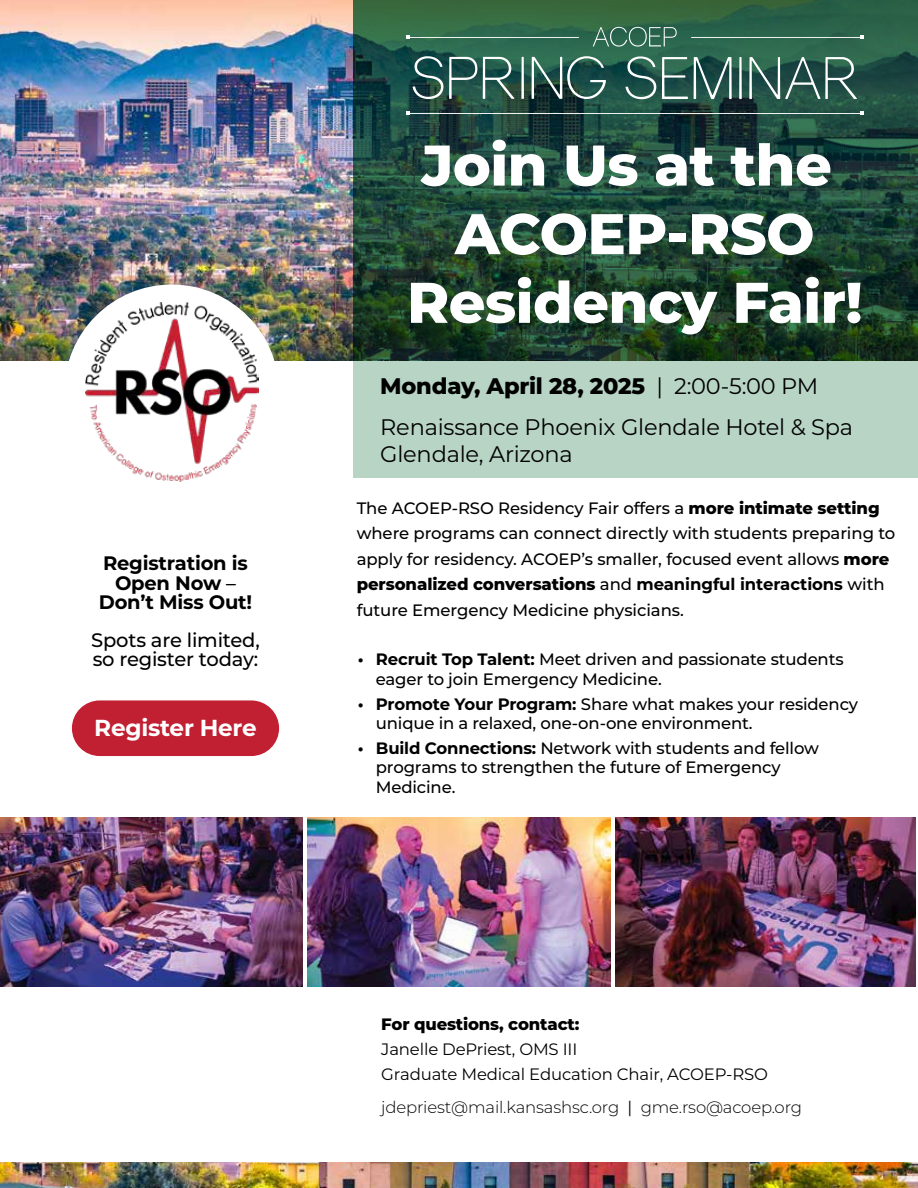
<style>
.page{position:relative;width:918px;height:1188px;background:#fff}
.page>*{position:absolute;margin:0;border:0;box-sizing:border-box;transform-origin:0 0}
.t1{font:800 57.15px/68.7px "Montserrat";letter-spacing:-.01em;color:#fff;text-align:center}
.t2{font:700 23.1px "Montserrat";letter-spacing:-.01em;color:#fff}
.t3{font:22.5px/40.5px "Montserrat";letter-spacing:-.01em;color:#010101}
.t4{font:700 19.5px/19.5px "Montserrat";letter-spacing:-.01em;color:#010101;text-align:center}
.t5{font:500 19.5px/19.5px "Montserrat";letter-spacing:-.01em;color:#010101}
.t6{font:500 16.5px/19.5px "Montserrat";letter-spacing:-.01em;color:#010101}
.t7{font:16.5px/24.9px "Montserrat";letter-spacing:-.01em;color:#010101}
.t8{font:300 16.5px "Montserrat";letter-spacing:-.01em;color:#010101}
.t9{font:800 16.5px "Montserrat";letter-spacing:-.01em;color:#010101}
.s1{font-weight:500}
.s2{font-weight:800}
.s3{font-weight:700}
.s4{font-weight:400}
</style>
<div class="page">
<div style="left:72px;top:700px;width:207px;height:56px;background:#c12033;border-radius:28px"></div>
<div style="left:353px;top:40px;width:565px;height:438px;background:#b7d4c5"></div>
<img style="left:0;top:0;width:353px;height:360px">
<svg style="left:353px;top:0;width:565px;height:360px;background:#204836"></svg>
<div style="left:64px;top:285px;width:215px;height:214px;background:#fff;border-radius:50%"></div>
<img style="left:0;top:1162px;width:918px;height:26px">
<img style="left:85px;top:302px;width:173px;height:179px">
<svg style="left:593px;top:27px;width:84px;height:20px;background:#4b7d68"></svg>
<hr style="left:407px;top:37px;width:172px;height:1px;background:#fff">
<hr style="left:691px;top:37px;width:170px;height:1px;background:#fff">
<hr style="left:408px;top:113px;width:453px;height:1px;background:#fff">
<svg style="left:413px;top:56px;width:30px;height:43px"></svg>
<svg style="left:449px;top:57px;width:28px;height:42px"></svg>
<svg style="left:483px;top:57px;width:31px;height:42px"></svg>
<svg style="left:521px;top:57px;width:3px;height:42px"></svg>
<svg style="left:532px;top:56px;width:74px;height:43px;background:#446b64"></svg>
<svg style="left:625px;top:56px;width:31px;height:43px"></svg>
<svg style="left:662px;top:57px;width:26px;height:42px"></svg>
<svg style="left:694px;top:57px;width:38px;height:42px;background:#507570"></svg>
<svg style="left:739px;top:57px;width:3px;height:42px"></svg>
<svg style="left:749px;top:57px;width:108px;height:42px;background:#4a7067"></svg>
<img style="left:0;top:818px;width:303px;height:169px">
<img style="left:308px;top:818px;width:302px;height:169px">
<img style="left:615px;top:818px;width:300px;height:169px">
<p class="t4" style="left:99px;top:553px;width:155px">Registration is<br>Open Now <span class="s1">–<br></span>Don’t Miss Out!</p>
<p class="t5" style="left:91px;top:629px;width:170px">Spots are limited, so register today:</p>
<h2 class="t2" style="left:94px;top:712px;width:164px">Register Here</h2>
<h1 class="t1" style="left:407px;top:128px;width:457px">Join Us at the<br>ACOEP-RSO<br>Residency Fair!</h1>
<h3 class="t3" style="left:380px;top:365px;width:474px"><span class="s2">Monday, April 28, 2025</span> | 2:00-5:00 PM<br>Renaissance Phoenix Glendale Hotel &amp; Spa</h3>
<h3 class="t3" style="left:380px;top:433px;width:194px">Glendale, Arizona</h3>
<p class="t6" style="left:357px;top:494px;width:540px;line-height:25.5px">The ACOEP-RSO Residency Fair offers a <span class="s2">more intimate setting </span>where programs can connect directly with students preparing to apply for residency. ACOEP’s smaller, focused event allows <span class="s2">more personalized conversations</span> and <span class="s3">meaningful interactions</span> with future Emergency Medicine physicians.</p>
<p class="t6" style="left:376px;top:649px;width:469px;text-indent:-18px"><span class="s3">• Recruit Top Talent:</span> Meet driven and passionate students eager to join Emergency Medicine.</p>
<p class="t6" style="left:376px;top:693px;width:484px;text-indent:-18px"><span class="s3">• Promote Your Program:</span> Share what makes your residency unique in a relaxed, one-on-one environment.</p>
<p class="t6" style="left:376px;top:738px;width:445px;text-indent:-18px"><span class="s3">• Build Connections:</span> Network with students and fellow programs to strengthen the future of Emergency<br>Medicine.</p>
<p class="t9" style="left:381px;top:1012px;width:200px">For questions, contact:</p>
<p class="t7" style="left:381px;top:1036px;width:388px">Janelle DePriest, OMS III<br>Graduate Medical Education Chair, ACOEP-RSO</p>
<p class="t8" style="left:381px;top:1096px;width:422px">jdepriest@mail.kansashsc.org <span class="s4">|</span> gme.rso@acoep.org</p>
</div>
